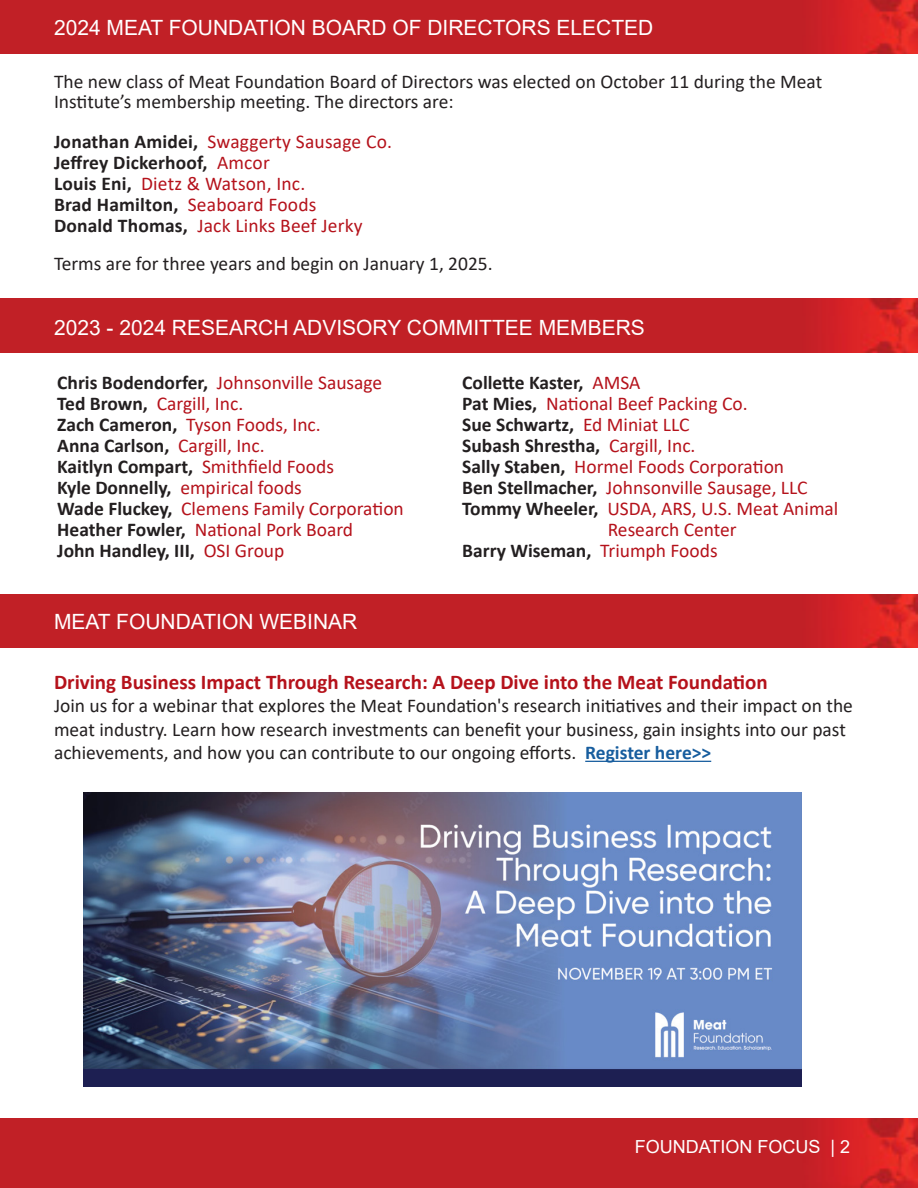
<style>
.page{position:relative;width:918px;height:1188px;background:#fff}
.page>*{position:absolute;margin:0;border:0;box-sizing:border-box;transform-origin:0 0}
.t1{font:21px "Arial";color:#fff}
.t2{font:700 21px "Calibri";color:#b5121b}
.t3{font:19.5px "Calibri";color:#b5121b}
.t4{font:19.5px/23.4px "Calibri";color:#231f20}
.t5{font:700 19.5px "Calibri";color:#231f20}
.t6{font:18px "Arial";color:#fff}
.s1{font-weight:700;color:#231f20}
.s2{font-weight:400;color:#b5121b}
.s3{font-weight:700;color:#175d9e}
</style>
<div class="page">
<img style="left:0;top:1119px;width:918px;height:69px">
<hr style="left:585px;top:761px;width:126px;height:1px;background:#175d9e">
<img style="left:83px;top:792px;width:718px;height:295px">
<img style="left:0;top:1px;width:918px;height:53px">
<img style="left:0;top:594px;width:918px;height:53px">
<img style="left:0;top:299px;width:918px;height:53px">
<p class="t1" style="left:54px;top:14px;width:601px">2024 MEAT FOUNDATION BOARD OF DIRECTORS ELECTED</p>
<p class="t4" style="left:54px;top:71px;width:770px;line-height:19.5px">The new class of Meat Foundation Board of Directors was elected on October 11 during the Meat<br>Institute’s membership meeting. The directors are:</p>
<p class="t3" style="left:54px;top:128px;width:340px"><span class="s1">Jonathan Amidei,</span> Swaggerty Sausage Co.</p>
<p class="t5" style="left:54px;top:149px;width:217px">Jeffrey Dickerhoof, <span class="s2">Amcor</span></p>
<p class="t3" style="left:54px;top:170px;width:253px"><span class="s1">Louis Eni,</span> Dietz &amp; Watson, Inc.</p>
<p class="t5" style="left:54px;top:191px;width:264px">Brad Hamilton, <span class="s2">Seaboard Foods</span></p>
<p class="t3" style="left:54px;top:212px;width:310px"><span class="s1">Donald Thomas,</span> Jack Links Beef Jerky</p>
<p class="t4" style="left:54px;top:251px;width:440px">Terms are for three years and begin on January 1, 2025.</p>
<p class="t1" style="left:54px;top:313px;width:592px">2023 - 2024 RESEARCH ADVISORY COMMITTEE MEMBERS</p>
<p class="t3" style="left:57px;top:369px;width:327px"><span class="s1">Chris Bodendorfer,</span> Johnsonville Sausage</p>
<p class="t3" style="left:57px;top:390px;width:188px"><span class="s1">Ted Brown,</span> Cargill, Inc.</p>
<p class="t3" style="left:57px;top:411px;width:265px"><span class="s1">Zach Cameron,</span> Tyson Foods, Inc.</p>
<p class="t5" style="left:57px;top:432px;width:209px">Anna Carlson, <span class="s2">Cargill, Inc.</span></p>
<p class="t5" style="left:57px;top:453px;width:278px">Kaitlyn Compart, <span class="s2">Smithfield Foods</span></p>
<p class="t3" style="left:57px;top:474px;width:246px"><span class="s1">Kyle Donnelly,</span> empirical foods</p>
<p class="t3" style="left:57px;top:495px;width:348px"><span class="s1">Wade Fluckey,</span> Clemens Family Corporation</p>
<p class="t3" style="left:57px;top:516px;width:297px"><span class="s1">Heather Fowler,</span> National Pork Board</p>
<p class="t5" style="left:57px;top:537px;width:229px">John Handley, III, <span class="s2">OSI Group</span></p>
<p class="t1" style="left:54px;top:607px;width:305px">MEAT FOUNDATION WEBINAR</p>
<p class="t5" style="left:462px;top:369px;width:180px">Collette Kaster, <span class="s2">AMSA</span></p>
<p class="t3" style="left:462px;top:390px;width:287px"><span class="s1">Pat Mies,</span> National Beef Packing Co.</p>
<p class="t5" style="left:462px;top:411px;width:229px">Sue Schwartz, <span class="s2">Ed Miniat LLC</span></p>
<p class="t5" style="left:462px;top:432px;width:235px">Subash Shrestha, <span class="s2">Cargill, Inc.</span></p>
<p class="t3" style="left:462px;top:453px;width:323px"><span class="s1">Sally Staben,</span> Hormel Foods Corporation</p>
<p class="t3" style="left:462px;top:474px;width:347px"><span class="s1">Ben Stellmacher,</span> Johnsonville Sausage, LLC</p>
<p class="t3" style="left:462px;top:495px;width:378px"><span class="s1">Tommy Wheeler,</span> USDA, ARS, U.S. Meat Animal</p>
<p class="t3" style="left:608px;top:516px;width:131px">Research Center</p>
<p class="t5" style="left:462px;top:537px;width:257px">Barry Wiseman, <span class="s2">Triumph Foods</span></p>
<p class="t2" style="left:54px;top:667px;width:715px">Driving Business Impact Through Research: A Deep Dive into the Meat Foundation</p>
<p class="t4" style="left:54px;top:694px;width:801px">Join us for a webinar that explores the Meat Foundation's research initiatives and their impact on the meat industry. Learn how research investments can benefit your business, gain insights into our past achievements, and how you can contribute to our ongoing efforts. <span class="s3">Register here&gt;&gt;</span></p>
<p class="t6" style="left:635px;top:1134px;width:217px">FOUNDATION FOCUS | 2</p>
</div>
